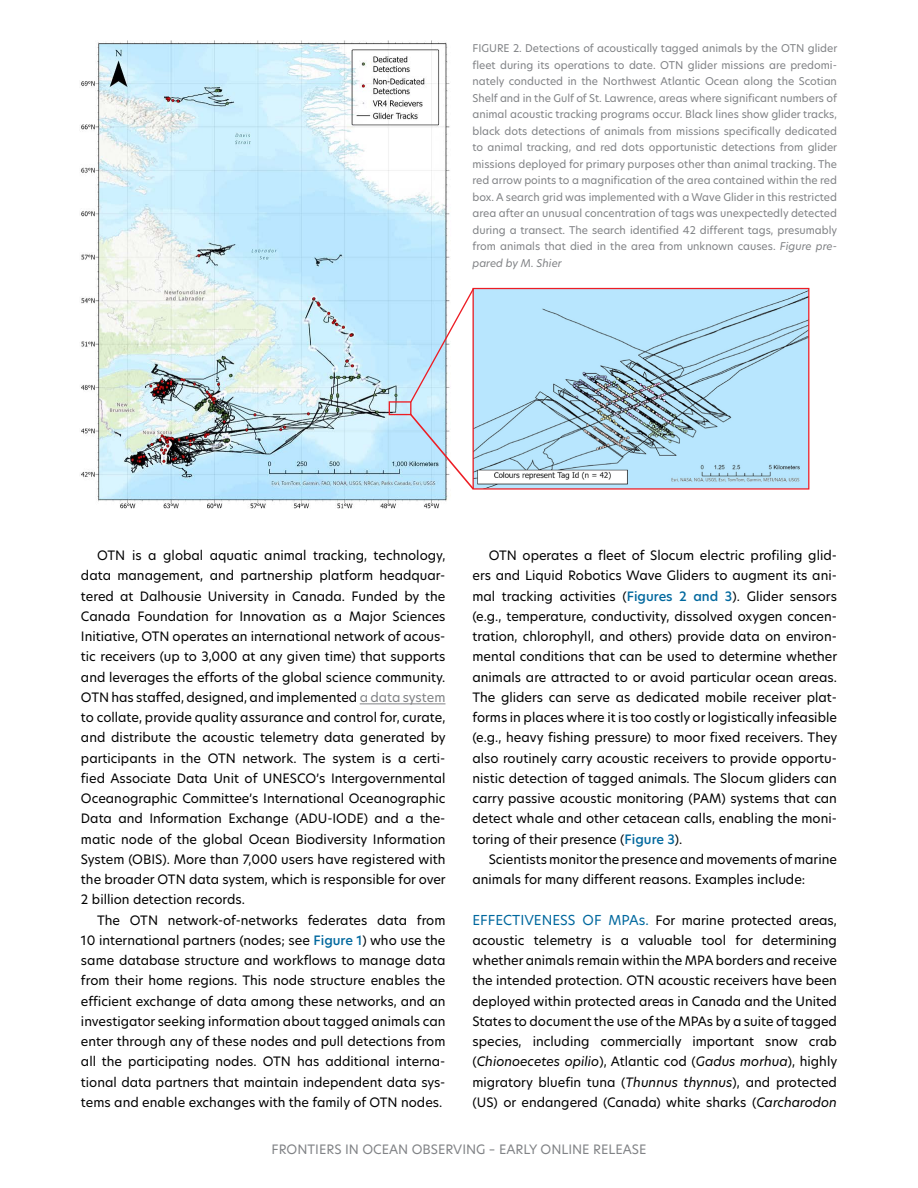
<style>
.page{position:relative;width:918px;height:1188px;background:#fff}
.page>*{position:absolute;margin:0;border:0;box-sizing:border-box;transform-origin:0 0}
.t1{font:12.75px/20.2px "New Hero";color:#000;text-align:justify}
.t2{font:12.75px "New Hero";color:#808285}
.t3{font:10.5px/16.5px "New Hero";color:#808285;text-align:justify}
.s1{font-style:italic}
.s2{color:#808285}
.s3{font-weight:500;color:#00689e}
.s4{font-size:13.5px;color:#00689e}
</style>
<div class="page">
<hr style="left:360px;top:704px;width:86px;height:1px;background:#808285">
<img style="left:80px;top:40px;width:370px;height:469px">
<img style="left:474px;top:290px;width:333px;height:198px">
<div style="left:472px;top:288px;width:337px;height:202px;border:1px solid #ed1d24"></div>
<div style="left:389px;top:401px;width:22px;height:14px;border:1px solid #ed1d24"></div>
<svg style="left:409px;top:287px;width:66px;height:117px"></svg>
<svg style="left:408px;top:412px;width:67px;height:79px"></svg>
<p class="t3" style="left:472px;top:40px;width:366px">FIGURE 2. Detections of acoustically tagged animals by the OTN glider fleet during its operations to date. OTN glider missions are predomi&shy;nately conducted in the Northwest Atlantic Ocean along the Scotian Shelf and in the Gulf of St. Lawrence, areas where significant numbers of animal acoustic tracking programs occur. Black lines show glider tracks, black dots detections of animals from missions specifically dedicated to animal tracking, and red dots opportunistic detections from glider missions deployed for primary purposes other than animal tracking. The red arrow points to a magnification of the area contained within the red box. A search grid was implemented with a Wave Glider in this restricted area after an unusual concentration of tags was unexpectedly detected during a transect. The search identified 42 different tags, presumably from animals that died in the area from unknown causes. <span class="s1">Figure pre&shy;pared by M. Shier</span></p>
<p class="t1" style="left:81px;top:545px;width:366px;text-indent:16px">OTN is a global aquatic animal tracking, technology, data management, and partnership platform headquar&shy;tered at Dalhousie University in Canada. Funded by the Canada Foundation for Innovation as a Major Sciences Initiative, OTN operates an international network of acous&shy;tic receivers (up to 3,000 at any given time) that supports and leverages the efforts of the global science community.<br>OTN has staffed, designed, and implemented <span class="s2">a data system </span>to collate, provide quality assurance and control for, curate, and distribute the acoustic telemetry data generated by participants in the OTN network. The system is a certi&shy;fied Associate Data Unit of UNESCO’s Intergovernmental Oceanographic Committee’s International Oceanographic Data and Information Exchange (ADU-IODE) and a the&shy;matic node of the global Ocean Biodiversity Information System (OBIS). More than 7,000 users have registered with the broader OTN data system, which is responsible for over 2 billion detection records.</p>
<p class="t1" style="left:81px;top:910px;width:366px;text-indent:16px">The OTN network-of-networks federates data from 10 international partners (nodes; see <span class="s3">Figure 1</span>) who use the same database structure and workflows to manage data from their home regions. This node structure enables the efficient exchange of data among these networks, and an investigator seeking information about tagged animals can enter through any of these nodes and pull detections from all the participating nodes. OTN has additional interna&shy;tional data partners that maintain independent data sys&shy;tems and enable exchanges with the family of OTN nodes.</p>
<p class="t1" style="left:472px;top:545px;width:366px;text-indent:16px">OTN operates a fleet of Slocum electric profiling glid&shy;ers and Liquid Robotics Wave Gliders to augment its ani&shy;mal tracking activities (<span class="s3">Figures 2 and 3</span>). Glider sensors (e.g., temperature, conductivity, dissolved oxygen concen&shy;tration, chlorophyll, and others) provide data on environ&shy;mental conditions that can be used to determine whether animals are attracted to or avoid particular ocean areas.<br>The gliders can serve as dedicated mobile receiver plat&shy;forms in places where it is too costly or logistically infeasible (e.g., heavy fishing pressure) to moor fixed receivers. They also routinely carry acoustic receivers to provide opportu&shy;nistic detection of tagged animals. The Slocum gliders can carry passive acoustic monitoring (PAM) systems that can detect whale and other cetacean calls, enabling the moni&shy;toring of their presence (<span class="s3">Figure 3</span>).</p>
<p class="t1" style="left:472px;top:849px;width:366px;text-indent:16px">Scientists monitor the presence and movements of marine animals for many different reasons. Examples include:</p>
<p class="t1" style="left:472px;top:910px;width:366px"><span class="s4">EFFECTIVENESS OF MPAs.</span> For marine protected areas, acoustic telemetry is a valuable tool for determining whether animals remain within the MPA borders and receive the intended protection. OTN acoustic receivers have been deployed within protected areas in Canada and the United States to document the use of the MPAs by a suite of tagged species, including commercially important snow crab (<span class="s1">Chionoecetes opilio</span>), Atlantic cod (<span class="s1">Gadus morhua</span>), highly migratory bluefin tuna (<span class="s1">Thunnus thynnus</span>), and protected (US) or endangered (Canada) white sharks (<span class="s1">Carcharodon</span></p>
<p class="t2" style="left:272px;top:1141px;width:376px">FRONTIERS IN OCEAN OBSERVING – EARLY ONLINE RELEASE</p>
</div>
